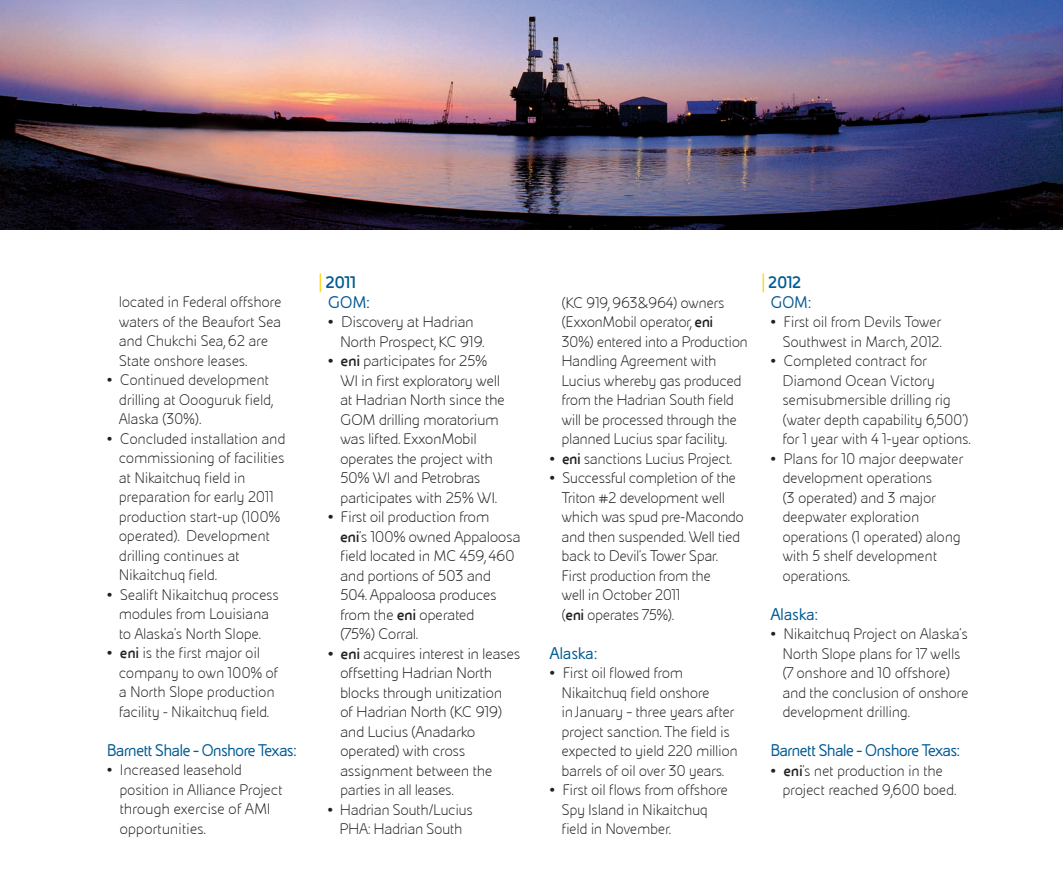
<style>
.page{position:relative;width:1063px;height:893px;background:#fff}
.page>*{position:absolute;margin:0;border:0;box-sizing:border-box;transform-origin:0 0}
.t1{font:18px "Eni Exp Reg";letter-spacing:-.05em;color:#005a93}
.t2{font:700 18px "Eni Exp";letter-spacing:-.02em;color:#005a93}
.t3{font:300 16.5px/19.5px "Eni Exp";letter-spacing:-.03em;color:#231f20}
.s1{font-size:21px}
.s2{font-weight:700}
.s3{font-family:"Eni Exp Reg";font-weight:400;color:#fed105}
</style>
<div class="page">
<img style="left:0;top:0;width:1063px;height:230px">
<p class="t3" style="left:119px;top:293px;width:164px">located in Federal offshore waters of the Beaufort Sea and Chukchi Sea, 62 are<br>State onshore leases.</p>
<p class="t3" style="left:119px;top:371px;width:156px;text-indent:-12px"><span class="s1">•</span> Continued development drilling at Oooguruk field,<br>Alaska (30%).</p>
<p class="t3" style="left:119px;top:429px;width:168px;text-indent:-12px"><span class="s1">•</span> Concluded installation and commissioning of facilities at Nikaitchuq field in preparation for early 2011 production start-up (100% operated). Development drilling continues at<br>Nikaitchuq field.</p>
<p class="t3" style="left:107px;top:585px;width:174px;text-align:center"><span class="s1">•</span> Sealift Nikaitchuq process modules from Louisiana<br>to Alaska’s North Slope.</p>
<p class="t3" style="left:119px;top:644px;width:161px;text-indent:-12px"><span class="s1">•</span> <span class="s2">eni</span> is the first major oil company to own 100% of a North Slope production facility - Nikaitchuq field.</p>
<p class="t1" style="left:107px;top:741px;width:192px">Barnett Shale - Onshore Texas:</p>
<p class="t3" style="left:119px;top:761px;width:165px;text-indent:-13px"><span class="s1">•</span> Increased leasehold position in Alliance Project through exercise of AMI opportunities.</p>
<p class="t2" style="left:318px;top:273px;width:39px"><span class="s3">|</span> 2011</p>
<p class="t1" style="left:328px;top:293px;width:44px">GOM:</p>
<p class="t3" style="left:340px;top:312px;width:146px;text-indent:-12px"><span class="s1">•</span> Discovery at Hadrian<br>North Prospect, KC 919.</p>
<p class="t3" style="left:340px;top:351px;width:167px;text-indent:-12px"><span class="s1">•</span> <span class="s2">eni</span> participates for 25%<br>WI in first exploratory well at Hadrian North since the<br>GOM drilling moratorium was lifted. ExxonMobil operates the project with<br>50% WI and Petrobras participates with 25% WI.</p>
<p class="t3" style="left:340px;top:507px;width:182px;text-indent:-12px"><span class="s1">•</span> First oil production from <span class="s2">eni</span>’s 100% owned Appaloosa field located in MC 459, 460 and portions of 503 and<br>504. Appaloosa produces from the <span class="s2">eni</span> operated<br>(75%) Corral.</p>
<p class="t3" style="left:340px;top:644px;width:182px;text-indent:-12px"><span class="s1">•</span> <span class="s2">eni</span> acquires interest in leases offsetting Hadrian North blocks through unitization<br>of Hadrian North (KC 919) and Lucius (Anadarko operated) with cross assignment between the parties in all leases.</p>
<p class="t3" style="left:327px;top:800px;width:147px;text-align:center"><span class="s1">•</span> Hadrian South/Lucius<br>PHA: Hadrian South</p>
<p class="t3" style="left:561px;top:293px;width:188px">(KC 919, 963&amp;964) owners (ExxonMobil operator, <span class="s2">eni<br></span>30%) entered into a Production<br>Handling Agreement with<br>Lucius whereby gas produced from the Hadrian South field will be processed through the planned Lucius spar facility.</p>
<p class="t3" style="left:549px;top:449px;width:184px"><span class="s1">•</span> <span class="s2">eni</span> sanctions Lucius Project.</p>
<p class="t3" style="left:561px;top:469px;width:184px;text-indent:-12px"><span class="s1">•</span> Successful completion of the<br>Triton #2 development well which was spud pre-Macondo and then suspended. Well tied back to Devil’s Tower Spar.<br>First production from the<br>well in October 2011<br>(<span class="s2">eni</span> operates 75%).</p>
<p class="t1" style="left:549px;top:644px;width:49px">Alaska:</p>
<p class="t3" style="left:561px;top:664px;width:178px;text-indent:-12px"><span class="s1">•</span> First oil flowed from<br>Nikaitchuq field onshore<br>in January – three years after project sanction. The field is expected to yield 220 million barrels of oil over 30 years.</p>
<p class="t3" style="left:562px;top:781px;width:168px;text-indent:-12px"><span class="s1">•</span> First oil flows from offshore<br>Spy Island in Nikaitchuq field in November.</p>
<p class="t2" style="left:761px;top:273px;width:41px"><span class="s3">|</span> 2012</p>
<p class="t1" style="left:770px;top:293px;width:43px">GOM:</p>
<p class="t3" style="left:770px;top:313px;width:173px;text-align:right"><span class="s1">•</span> First oil from Devils Tower<br>Southwest in March, 2012.</p>
<p class="t3" style="left:782px;top:352px;width:190px;text-indent:-12px"><span class="s1">•</span> Completed contract for<br>Diamond Ocean Victory semisubmersible drilling rig (water depth capability 6,500’) for 1 year with 4 1-year options.</p>
<p class="t3" style="left:782px;top:449px;width:183px;text-indent:-12px"><span class="s1">•</span> Plans for 10 major deepwater development operations<br>(3 operated) and 3 major deepwater exploration operations (1 operated) along with 5 shelf development operations.</p>
<p class="t1" style="left:770px;top:605px;width:49px">Alaska:</p>
<p class="t3" style="left:782px;top:625px;width:188px;text-indent:-12px"><span class="s1">•</span> Nikaitchuq Project on Alaska’s<br>North Slope plans for 17 wells (7 onshore and 10 offshore) and the conclusion of onshore development drilling.</p>
<p class="t1" style="left:770px;top:741px;width:192px">Barnett Shale - Onshore Texas:</p>
<p class="t3" style="left:782px;top:761px;width:175px;text-indent:-12px"><span class="s1">•</span> <span class="s2">eni</span>’s net production in the project reached 9,600 boed.</p>
</div>
